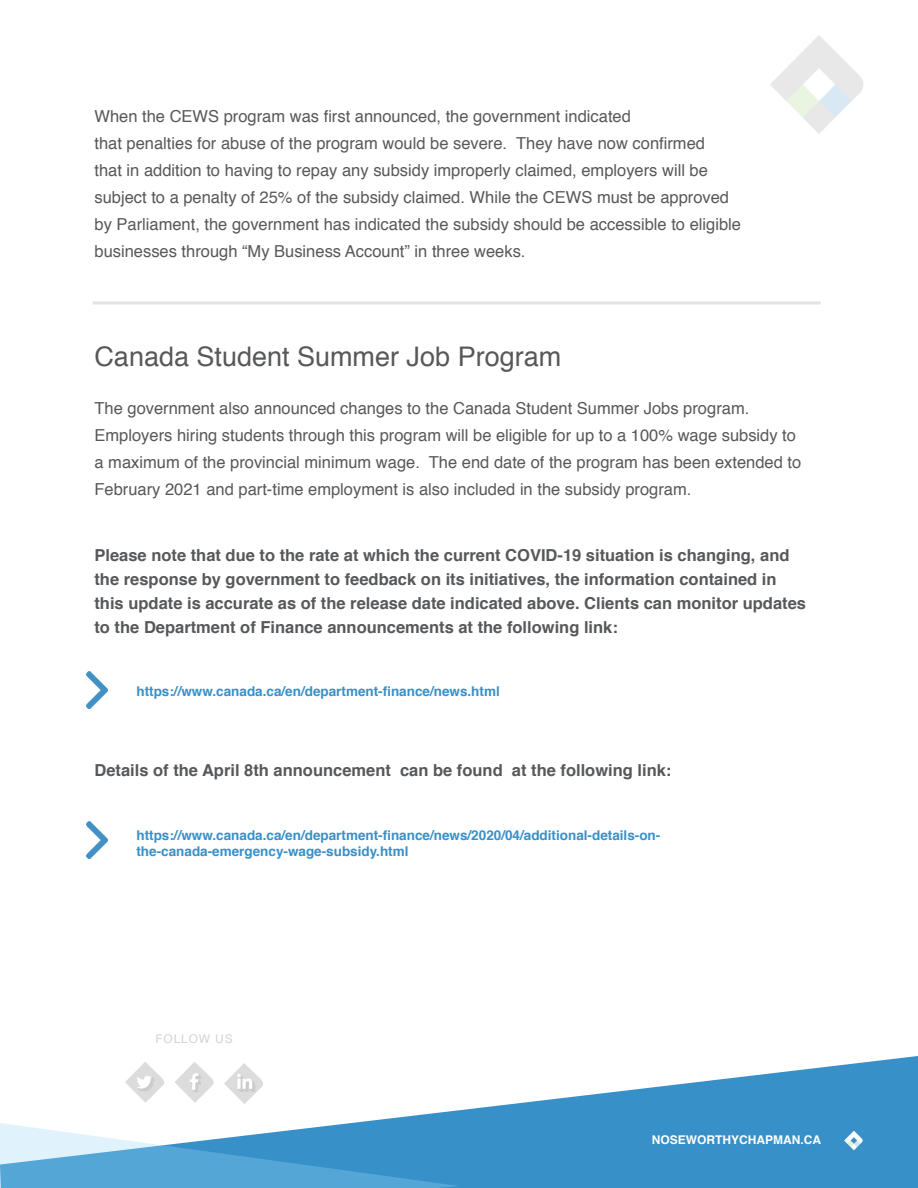
<style>
.page{position:relative;width:918px;height:1188px;background:#fff}
.page>*{position:absolute;margin:0;border:0;box-sizing:border-box;transform-origin:0 0}
.t1{font:27px "Helvetica";color:#57585a}
.t2{font:16.5px/27px "Helvetica";color:#57585a}
.t3{font:700 16.5px/24px "Helvetica";color:#57585a}
.t4{font:700 13.5px/16.2px "Helvetica";color:#3790c8}
.t5{font:700 12px "Helvetica";color:#fff}
.t6{font:12px "Helvetica";letter-spacing:.07em;color:#d4d4d4}
</style>
<div class="page">
<svg style="left:360px;top:1056px;width:558px;height:132px;fill:#3790c8"></svg>
<svg style="left:0;top:1122px;width:459px;height:66px"></svg>
<img style="left:843px;top:1129px;width:21px;height:23px">
<svg style="left:175px;top:1062px;width:39px;height:41px"></svg>
<svg style="left:125px;top:1062px;width:39px;height:41px"></svg>
<svg style="left:224px;top:1063px;width:39px;height:41px"></svg>
<img style="left:770px;top:35px;width:93px;height:99px">
<img style="left:86px;top:672px;width:22px;height:37px">
<img style="left:86px;top:821px;width:22px;height:37px">
<hr style="left:93px;top:302px;width:728px;height:2px;background:#8b8a8e">
<p class="t2" style="left:94px;top:104px;width:648px">When the CEWS program was first announced, the government indicated<br>that penalties for abuse of the program would be severe. They have now confirmed<br>that in addition to having to repay any subsidy improperly claimed, employers will be subject to a penalty of 25% of the subsidy claimed. While the CEWS must be approved by Parliament, the government has indicated the subsidy should be accessible to eligible businesses through “My Business Account” in three weeks.</p>
<p class="t1" style="left:94px;top:336px;width:468px">Canada Student Summer Job Program</p>
<p class="t2" style="left:94px;top:396px;width:708px">The government also announced changes to the Canada Student Summer Jobs program.<br>Employers hiring students through this program will be eligible for up to a 100% wage subsidy to a maximum of the provincial minimum wage. The end date of the program has been extended to February 2021 and part-time employment is also included in the subsidy program.</p>
<p class="t3" style="left:94px;top:544px;width:713px">Please note that due to the rate at which the current COVID-19 situation is changing, and the response by government to feedback on its initiatives, the information contained in this update is accurate as of the release date indicated above. Clients can monitor updates to the Department of Finance announcements at the following link:</p>
<p class="t4" style="left:136px;top:684px;width:365px">https://www.canada.ca/en/department-finance/news.html</p>
<p class="t3" style="left:94px;top:759px;width:578px">Details of the April 8th announcement can be found at the following link:</p>
<p class="t4" style="left:136px;top:828px;width:525px">https://www.canada.ca/en/department-finance/news/2020/04/additional-details-on&shy;the-canada-emergency-wage-subsidy.html</p>
<p class="t6" style="left:155px;top:1029px;width:79px">FOLLOW US</p>
<p class="t5" style="left:652px;top:1130px;width:171px">NOSEWORTHYCHAPMAN.CA</p>
</div>
